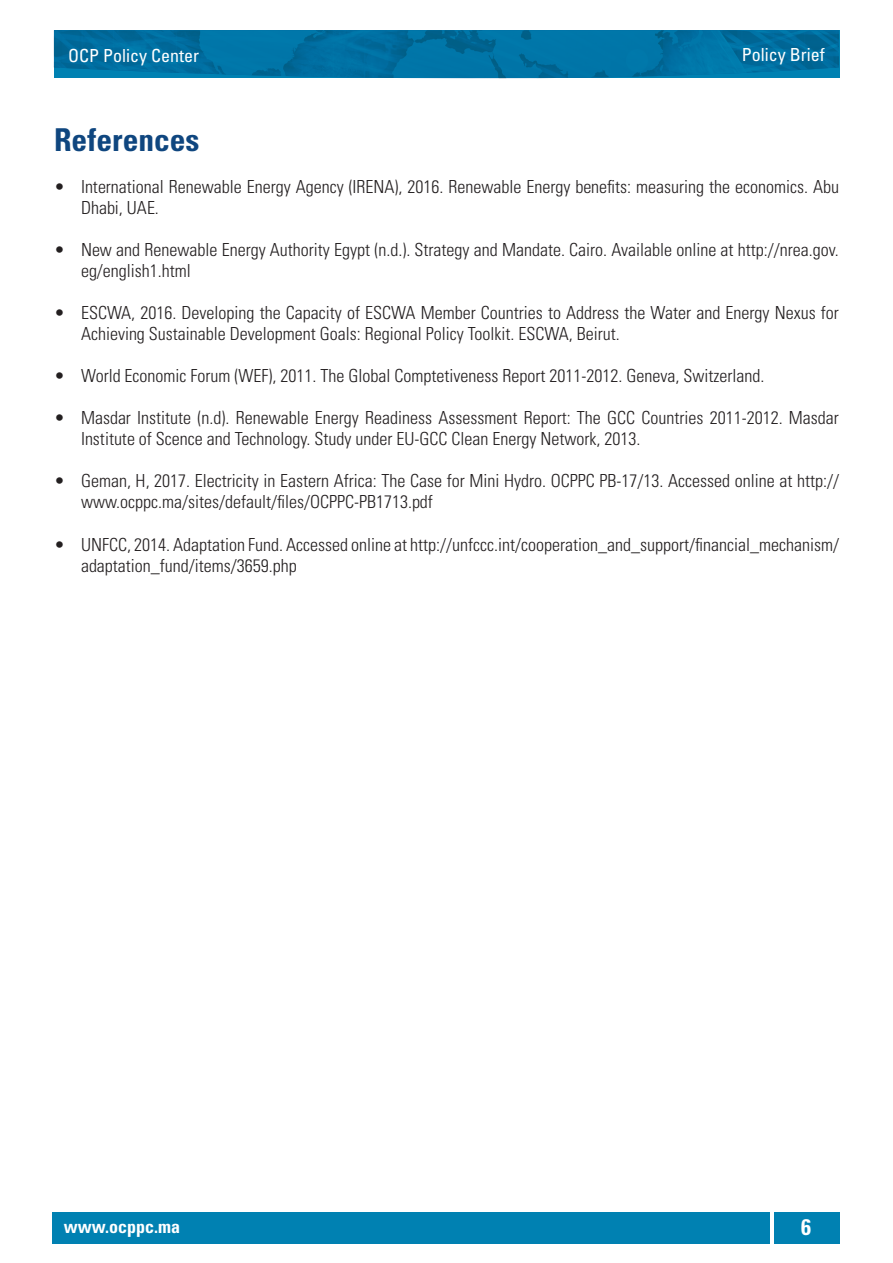
<style>
.page{position:relative;width:893px;height:1263px;background:#fff}
.page>*{position:absolute;margin:0;border:0;box-sizing:border-box;transform-origin:0 0}
.G__Titre{font:700 condensed 31.5px "Univers LT Std";color:#0f467f}
.t1{font:700 condensed 22.5px "Univers LT Std";color:#fff}
.t2{font:300 condensed 18px/21px "Univers LT Std";color:#231f20}
.t3{font:condensed 18px "Univers LT Std";color:#fff}
.t4{font:700 condensed 18px "Univers LT Std";color:#fff}
</style>
<div class="page">
<div style="left:52px;top:1212px;width:718px;height:31px;background:#0081b2"></div>
<div style="left:774px;top:1212px;width:65px;height:31px;background:#0081b2"></div>
<img style="left:54px;top:30px;width:785px;height:49px">
<p class="t3" style="left:68px;top:44px;width:133px">OCP Policy Center</p>
<p class="t3" style="left:742px;top:43px;width:84px">Policy Brief</p>
<p class="G__Titre" style="left:54px;top:121px;width:147px">References</p>
<p class="t2" style="left:81px;top:177px;width:759px;text-indent:-27px">• International Renewable Energy Agency (IRENA), 2016. Renewable Energy benefits: measuring the economics. Abu<br>Dhabi, UAE.</p>
<p class="t2" style="left:81px;top:240px;width:759px;text-indent:-27px">• New and Renewable Energy Authority Egypt (n.d.). Strategy and Mandate. Cairo. Available online at http://nrea.gov. eg/english1.html</p>
<p class="t2" style="left:81px;top:303px;width:759px;text-indent:-27px">• ESCWA, 2016. Developing the Capacity of ESCWA Member Countries to Address the Water and Energy Nexus for<br>Achieving Sustainable Development Goals: Regional Policy Toolkit. ESCWA, Beirut.</p>
<p class="t2" style="left:54px;top:366px;width:712px">• World Economic Forum (WEF), 2011. The Global Comptetiveness Report 2011-2012. Geneva, Switzerland.</p>
<p class="t2" style="left:81px;top:408px;width:759px;text-indent:-27px">• Masdar Institute (n.d). Renewable Energy Readiness Assessment Report: The GCC Countries 2011-2012. Masdar<br>Institute of Scence and Technology. Study under EU-GCC Clean Energy Network, 2013.</p>
<p class="t2" style="left:81px;top:471px;width:759px;text-indent:-27px">• Geman, H, 2017. Electricity in Eastern Africa: The Case for Mini Hydro. OCPPC PB-17/13. Accessed online at http:// www.ocppc.ma/sites/default/files/OCPPC-PB1713.pdf</p>
<p class="t2" style="left:81px;top:534px;width:759px;text-indent:-27px">• UNFCC, 2014. Adaptation Fund. Accessed online at http://unfccc.int/cooperation_and_support/financial_mechanism/ adaptation_fund/items/3659.php</p>
<p class="t4" style="left:64px;top:1216px;width:118px">www.ocppc.ma</p>
<p class="t1" style="left:801px;top:1214px;width:11px">6</p>
</div>
